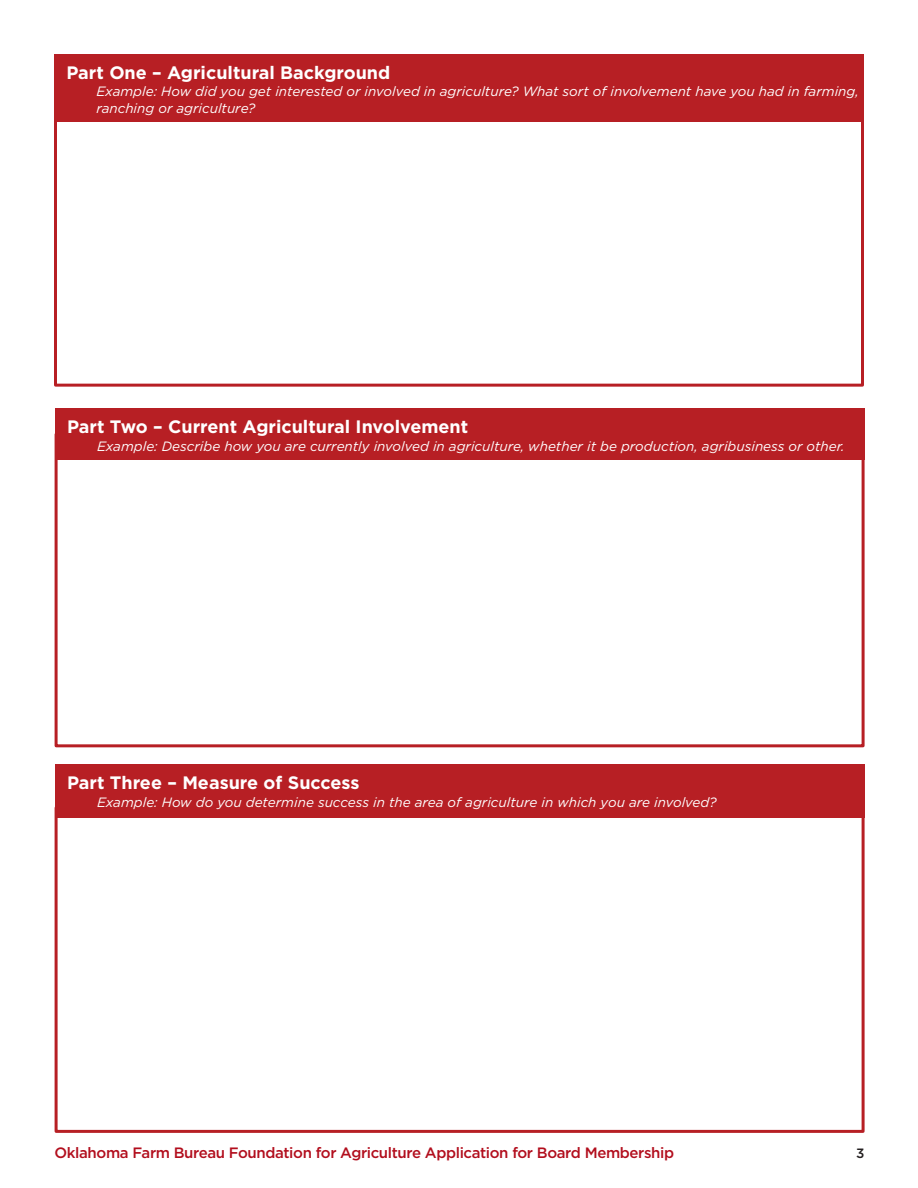
<style>
.page{position:relative;width:918px;height:1188px;background:#fff}
.page>*{position:absolute;margin:0;border:0;box-sizing:border-box;transform-origin:0 0}
.t1{font:700 18px "Gotham";color:#fff}
.t2{font:500 15px "Gotham";letter-spacing:-.025em;color:#b20e1d}
.t3{font:italic 13.5px/16.2px "Gotham";color:#fff}
.t4{font:500 13.5px "Gotham";color:#231f20}
</style>
<div class="page">
<div style="left:55px;top:806px;width:810px;height:327px;border:3px solid #b71f24"></div>
<div style="left:55px;top:433px;width:810px;height:314px;border:3px solid #b71f24"></div>
<div style="left:54px;top:101px;width:810px;height:286px;border:3px solid #b71f24"></div>
<div style="left:54px;top:54px;width:810px;height:68px;background:#b71f24"></div>
<div style="left:55px;top:408px;width:810px;height:52px;background:#b71f24"></div>
<div style="left:55px;top:764px;width:810px;height:54px;background:#b71f24"></div>
<p class="t1" style="left:66px;top:61px;width:325px">Part One – Agricultural Background</p>
<p class="t3" style="left:96px;top:83px;width:764px">Example: How did you get interested or involved in agriculture? What sort of involvement have you had in farming, ranching or agriculture?</p>
<p class="t1" style="left:67px;top:415px;width:403px">Part Two – Current Agricultural Involvement</p>
<p class="t3" style="left:97px;top:438px;width:749px">Example: Describe how you are currently involved in agriculture, whether it be production, agribusiness or other.</p>
<p class="t1" style="left:67px;top:771px;width:294px">Part Three – Measure of Success</p>
<p class="t3" style="left:97px;top:794px;width:621px">Example: How do you determine success in the area of agriculture in which you are involved?</p>
<p class="t2" style="left:55px;top:1143px;width:621px">Oklahoma Farm Bureau Foundation for Agriculture Application for Board Membership</p>
<p class="t4" style="left:856px;top:1144px;width:10px">3</p>
</div>
